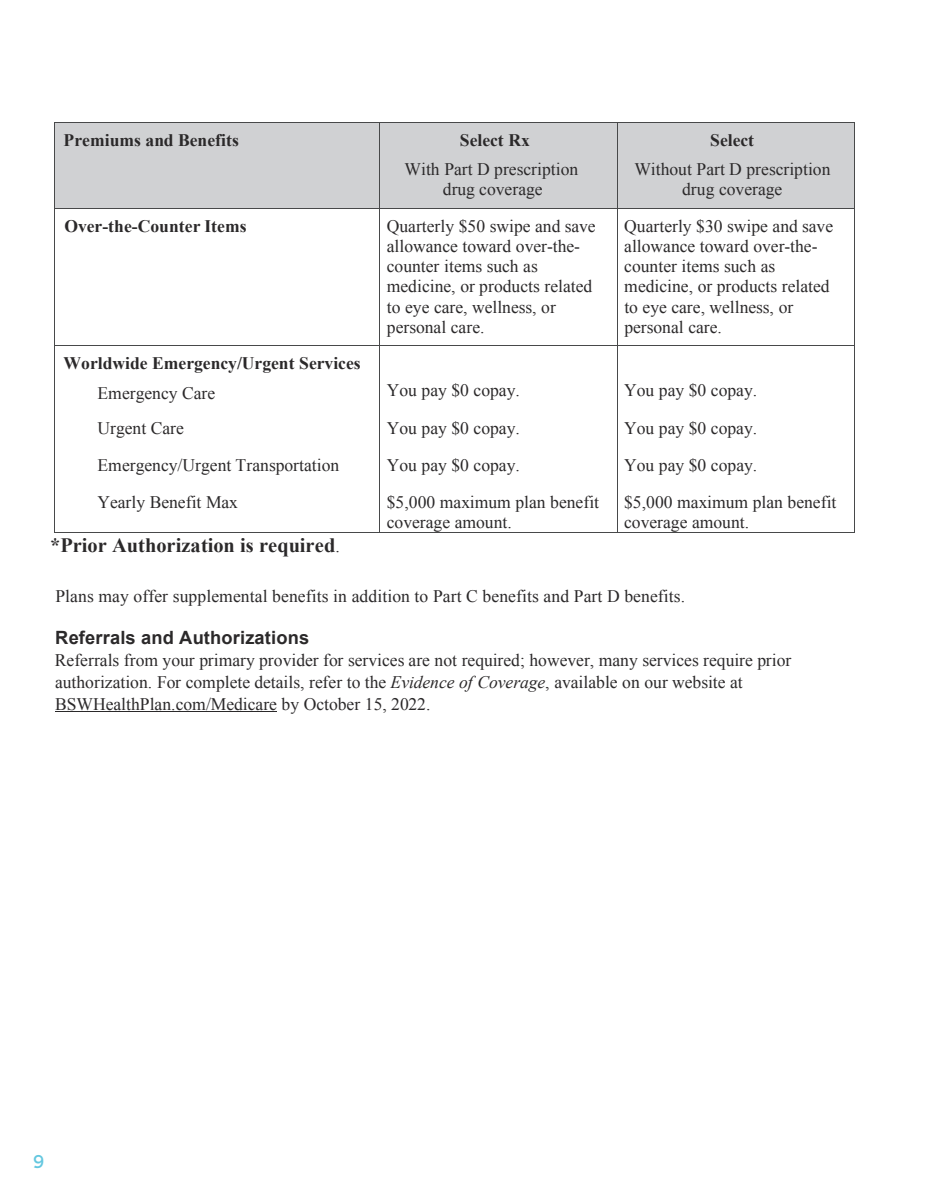
<style>
.page{position:relative;width:932px;height:1202px;background:#fff}
.page>*{position:absolute;margin:0;border:0;box-sizing:border-box;transform-origin:0 0}
.t1{font:700 20.4px "Times New Roman";color:#2b292a}
.t2{font:700 18.3px "Arial";letter-spacing:.01em;color:#2b292a}
.t3{font:600 18px "Sharp Sans";color:#63c7df}
.t4{font:17.55px/20.2px "Times New Roman";color:#2b292a}
.t5{font:700 17.55px "Times New Roman";color:#2b292a}
.s1{font-weight:400;font-size:17.55px}
.s2{font-style:italic}
</style>
<div class="page">
<hr style="left:55px;top:711px;width:222px;height:1px;background:#2b292a">
<div style="left:54px;top:123px;width:325px;height:85px;background:#d0d1d3"></div>
<div style="left:380px;top:123px;width:236px;height:36px;background:#d0d1d3"></div>
<div style="left:380px;top:159px;width:236px;height:20px;background:#d0d1d3"></div>
<div style="left:380px;top:179px;width:236px;height:29px;background:#d0d1d3"></div>
<div style="left:617px;top:123px;width:237px;height:36px;background:#d0d1d3"></div>
<div style="left:617px;top:159px;width:237px;height:20px;background:#d0d1d3"></div>
<div style="left:617px;top:179px;width:237px;height:29px;background:#d0d1d3"></div>
<hr style="left:54px;top:122px;width:325px;height:1px;background:#48494a">
<hr style="left:380px;top:122px;width:236px;height:1px;background:#48494a">
<hr style="left:617px;top:122px;width:237px;height:1px;background:#48494a">
<hr style="left:54px;top:123px;width:1px;height:85px;background:#48494a">
<hr style="left:379px;top:123px;width:1px;height:85px;background:#48494a">
<hr style="left:616px;top:123px;width:1px;height:85px;background:#48494a">
<hr style="left:854px;top:123px;width:1px;height:85px;background:#48494a">
<hr style="left:54px;top:208px;width:325px;height:1px;background:#48494a">
<hr style="left:380px;top:208px;width:236px;height:1px;background:#48494a">
<hr style="left:617px;top:208px;width:237px;height:1px;background:#48494a">
<hr style="left:54px;top:209px;width:1px;height:136px;background:#48494a">
<hr style="left:379px;top:209px;width:1px;height:136px;background:#48494a">
<hr style="left:616px;top:209px;width:1px;height:136px;background:#48494a">
<hr style="left:854px;top:209px;width:1px;height:136px;background:#48494a">
<hr style="left:54px;top:345px;width:325px;height:1px;background:#48494a">
<hr style="left:380px;top:345px;width:236px;height:1px;background:#48494a">
<hr style="left:617px;top:345px;width:237px;height:1px;background:#48494a">
<hr style="left:54px;top:346px;width:1px;height:65px;background:#48494a">
<hr style="left:379px;top:346px;width:1px;height:65px;background:#48494a">
<hr style="left:616px;top:346px;width:1px;height:65px;background:#48494a">
<hr style="left:854px;top:346px;width:1px;height:65px;background:#48494a">
<hr style="left:54px;top:411px;width:1px;height:37px;background:#48494a">
<hr style="left:379px;top:411px;width:1px;height:37px;background:#48494a">
<hr style="left:616px;top:411px;width:1px;height:37px;background:#48494a">
<hr style="left:854px;top:411px;width:1px;height:37px;background:#48494a">
<hr style="left:54px;top:448px;width:1px;height:37px;background:#48494a">
<hr style="left:379px;top:448px;width:1px;height:37px;background:#48494a">
<hr style="left:616px;top:448px;width:1px;height:37px;background:#48494a">
<hr style="left:854px;top:448px;width:1px;height:37px;background:#48494a">
<hr style="left:54px;top:485px;width:1px;height:47px;background:#48494a">
<hr style="left:54px;top:532px;width:325px;height:1px;background:#48494a">
<hr style="left:379px;top:485px;width:1px;height:47px;background:#48494a">
<hr style="left:380px;top:532px;width:236px;height:1px;background:#48494a">
<hr style="left:616px;top:485px;width:1px;height:47px;background:#48494a">
<hr style="left:617px;top:532px;width:237px;height:1px;background:#48494a">
<hr style="left:854px;top:485px;width:1px;height:47px;background:#48494a">
<p class="t5" style="left:64px;top:128px;width:177px">Premiums and Benefits</p>
<p class="t5" style="left:460px;top:128px;width:71px">Select Rx</p>
<p class="t4" style="left:404px;top:159px;width:175px;text-align:center">With Part D prescription drug coverage</p>
<p class="t5" style="left:710px;top:128px;width:45px">Select</p>
<p class="t4" style="left:634px;top:159px;width:198px;text-align:center">Without Part D prescription drug coverage</p>
<p class="t5" style="left:64px;top:214px;width:184px">Over-the-Counter Items</p>
<p class="t4" style="left:387px;top:215px;width:210px">Quarterly $50 swipe and save allowance toward over-the&shy;counter items such as medicine, or products related to eye care, wellness, or personal care.</p>
<p class="t4" style="left:624px;top:215px;width:210px">Quarterly $30 swipe and save allowance toward over-the&shy;counter items such as medicine, or products related to eye care, wellness, or personal care.</p>
<p class="t5" style="left:64px;top:351px;width:298px">Worldwide Emergency/Urgent Services</p>
<p class="t4" style="left:97px;top:382px;width:119px">Emergency Care</p>
<p class="t4" style="left:97px;top:418px;width:88px">Urgent Care</p>
<p class="t4" style="left:97px;top:455px;width:243px">Emergency/Urgent Transportation</p>
<p class="t4" style="left:97px;top:492px;width:142px">Yearly Benefit Max</p>
<p class="t4" style="left:387px;top:380px;width:135px">You pay $0 copay.</p>
<p class="t4" style="left:387px;top:418px;width:135px">You pay $0 copay.</p>
<p class="t4" style="left:387px;top:455px;width:135px">You pay $0 copay.</p>
<p class="t4" style="left:387px;top:492px;width:214px">$5,000 maximum plan benefit coverage amount.</p>
<p class="t4" style="left:624px;top:380px;width:135px">You pay $0 copay.</p>
<p class="t4" style="left:624px;top:418px;width:135px">You pay $0 copay.</p>
<p class="t4" style="left:624px;top:455px;width:135px">You pay $0 copay.</p>
<p class="t4" style="left:624px;top:492px;width:214px">$5,000 maximum plan benefit coverage amount.</p>
<p class="t1" style="left:50px;top:531px;width:291px">*Prior Authorization is required<span class="s1">.</span></p>
<p class="t4" style="left:55px;top:585px;width:631px">Plans may offer supplemental benefits in addition to Part C benefits and Part D benefits.</p>
<p class="t2" style="left:55px;top:625px;width:255px">Referrals and Authorizations</p>
<p class="t4" style="left:55px;top:649px;width:737px;line-height:21.9px">Referrals from your primary provider for services are not required; however, many services require prior authorization. For complete details, refer to the <span class="s2">Evidence of Coverage</span>, available on our website at<br>BSWHealthPlan.com/Medicare by October 15, 2022.</p>
<p class="t3" style="left:33px;top:1148px;width:13px">9</p>
</div>
